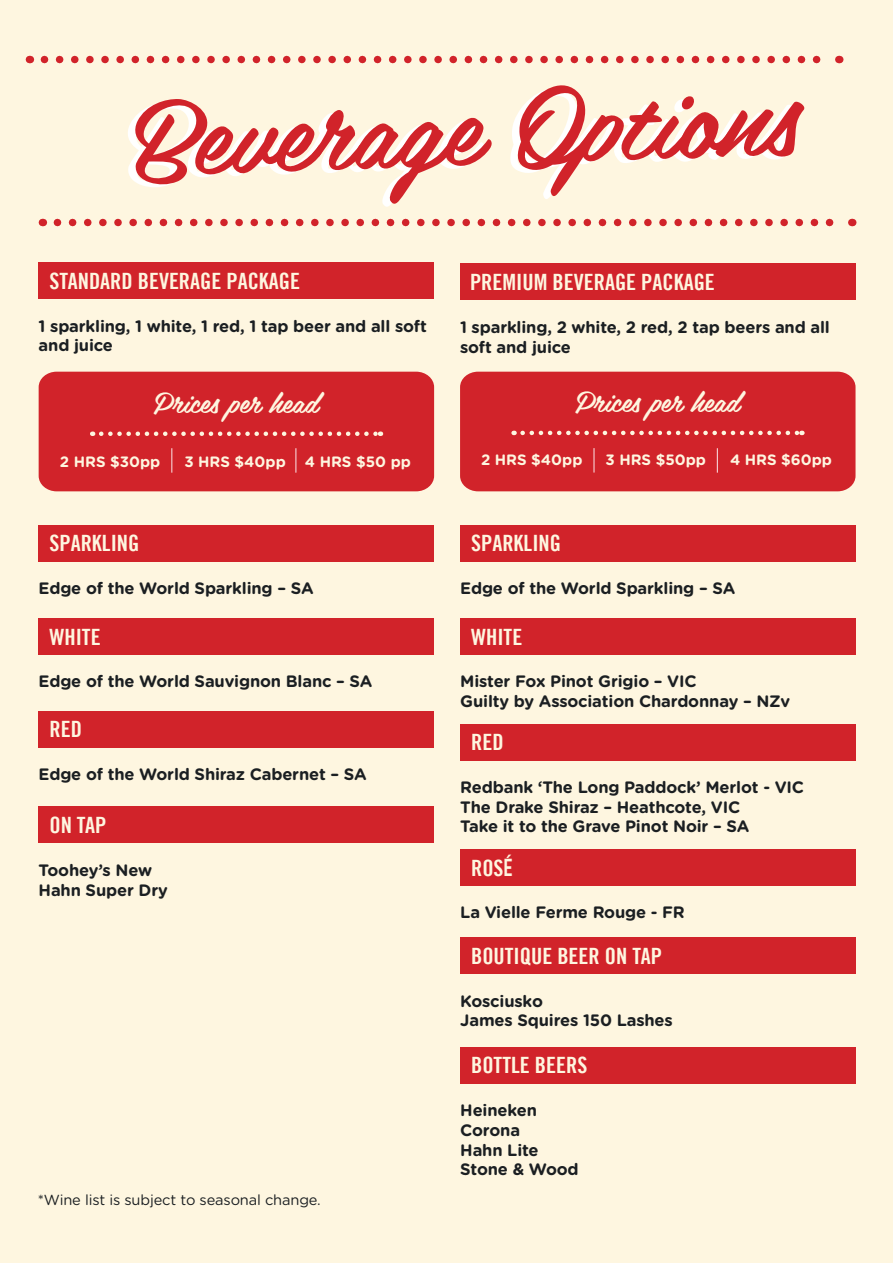
<style>
.page{position:relative;width:893px;height:1263px;background:#fef6e0}
.page>*{position:absolute;margin:0;border:0;box-sizing:border-box;transform-origin:0 0}
.t1{font:105px "Belinda";color:#d1232a}
.t2{font:28.5px "Belinda";color:#fef6e0}
.t3{font:22.5px "Trade Gothic Bold Cond Twenty";color:#fef6e0}
.t4{font:700 16.5px/19.8px "Gotham Rounded";letter-spacing:-.01em;color:#1b1f22}
.t5{font:700 15px "Gotham Rounded";color:#fef6e0}
.t6{font:14.7px "Gotham Rounded";letter-spacing:-.01em;color:#1b1f22}
.s1{font-family:"DIN Condensed";font-weight:700;font-size:24px}
</style>
<div class="page">
<svg style="left:57px;top:219px;width:777px;height:7px"></svg>
<svg style="left:44px;top:56px;width:777px;height:7px"></svg>
<div style="left:39px;top:263px;width:395px;height:36px;background:#d1232a"></div>
<div style="left:39px;top:525px;width:395px;height:36px;background:#d1232a"></div>
<div style="left:460px;top:525px;width:396px;height:36px;background:#d1232a"></div>
<div style="left:39px;top:618px;width:395px;height:36px;background:#d1232a"></div>
<div style="left:460px;top:618px;width:396px;height:36px;background:#d1232a"></div>
<div style="left:39px;top:711px;width:395px;height:36px;background:#d1232a"></div>
<div style="left:460px;top:724px;width:396px;height:36px;background:#d1232a"></div>
<div style="left:460px;top:849px;width:396px;height:36px;background:#d1232a"></div>
<div style="left:460px;top:938px;width:396px;height:36px;background:#d1232a"></div>
<div style="left:39px;top:807px;width:395px;height:36px;background:#d1232a"></div>
<div style="left:460px;top:1047px;width:396px;height:36px;background:#d1232a"></div>
<div style="left:460px;top:264px;width:395px;height:36px;background:#d1232a"></div>
<div style="left:460px;top:372px;width:395px;height:119px;background:#d1232a"></div>
<svg style="left:523px;top:431px;width:279px;height:4px"></svg>
<svg style="left:594px;top:448px;width:1px;height:25px"></svg>
<svg style="left:717px;top:448px;width:1px;height:25px"></svg>
<div style="left:39px;top:372px;width:395px;height:119px;background:#d1232a"></div>
<svg style="left:101px;top:431px;width:280px;height:5px"></svg>
<svg style="left:296px;top:448px;width:1px;height:25px"></svg>
<svg style="left:171px;top:448px;width:2px;height:40px"></svg>
<h1 class="t1" style="left:129px;top:51px;width:668px;rotate:-2deg">Beverage Options</h1>
<h3 class="t3" style="left:49px;top:267px;width:252px">STANDARD BEVERAGE PACKAGE</h3>
<p class="t4" style="left:39px;top:315px;width:390px">1 sparkling, 1 white, 1 red, 1 tap beer and all soft and juice</p>
<h2 class="t2" style="left:153px;top:378px;width:166px">Prices per head</h2>
<p class="t5" style="left:60px;top:451px;width:102px">2 HRS $30pp</p>
<p class="t5" style="left:184px;top:451px;width:103px">3 HRS $40pp</p>
<p class="t5" style="left:305px;top:451px;width:108px">4 HRS $50 pp</p>
<h3 class="t3" style="left:49px;top:530px;width:91px">SPARKLING</h3>
<p class="t4" style="left:39px;top:578px;width:276px">Edge of the World Sparkling – SA</p>
<h3 class="t3" style="left:49px;top:623px;width:53px">WHITE</h3>
<p class="t4" style="left:39px;top:671px;width:335px">Edge of the World Sauvignon Blanc – SA</p>
<h3 class="t3" style="left:49px;top:716px;width:34px">RED</h3>
<p class="t4" style="left:39px;top:764px;width:330px">Edge of the World Shiraz Cabernet – SA</p>
<h3 class="t3" style="left:49px;top:811px;width:59px">ON TAP</h3>
<p class="t4" style="left:39px;top:859px;width:131px">Toohey’s New<br>Hahn Super Dry</p>
<p class="t6" style="left:38px;top:1189px;width:285px">*Wine list is subject to seasonal change.</p>
<h3 class="t3" style="left:470px;top:268px;width:246px">PREMIUM BEVERAGE PACKAGE</h3>
<p class="t4" style="left:460px;top:316px;width:371px">1 sparkling, 2 white, 2 red, 2 tap beers and all soft and juice</p>
<h2 class="t2" style="left:575px;top:377px;width:166px">Prices per head</h2>
<p class="t5" style="left:481px;top:448px;width:103px">2 HRS $40pp</p>
<p class="t5" style="left:606px;top:448px;width:102px">3 HRS $50pp</p>
<p class="t5" style="left:730px;top:448px;width:103px">4 HRS $60pp</p>
<h3 class="t3" style="left:471px;top:530px;width:91px">SPARKLING</h3>
<p class="t4" style="left:460px;top:578px;width:276px">Edge of the World Sparkling – SA</p>
<h3 class="t3" style="left:471px;top:623px;width:53px">WHITE</h3>
<p class="t4" style="left:460px;top:671px;width:331px">Mister Fox Pinot Grigio – VIC<br>Guilty by Association Chardonnay – NZv</p>
<h3 class="t3" style="left:471px;top:728px;width:34px">RED</h3>
<p class="t4" style="left:460px;top:776px;width:345px">Redbank ‘The Long Paddock’ Merlot - VIC<br>The Drake Shiraz – Heathcote, VIC<br>Take it to the Grave Pinot Noir – SA</p>
<h3 class="t3" style="left:471px;top:854px;width:43px">ROS<span class="s1">É</span></h3>
<p class="t4" style="left:460px;top:902px;width:226px">La Vielle Ferme Rouge - FR</p>
<h3 class="t3" style="left:471px;top:942px;width:192px">BOUTIQUE BEER ON TAP</h3>
<p class="t4" style="left:460px;top:990px;width:214px">Kosciusko<br>James Squires 150 Lashes</p>
<h3 class="t3" style="left:471px;top:1052px;width:118px">BOTTLE BEERS</h3>
<p class="t4" style="left:460px;top:1099px;width:120px">Heineken<br>Corona<br>Hahn Lite<br>Stone &amp; Wood</p>
</div>
